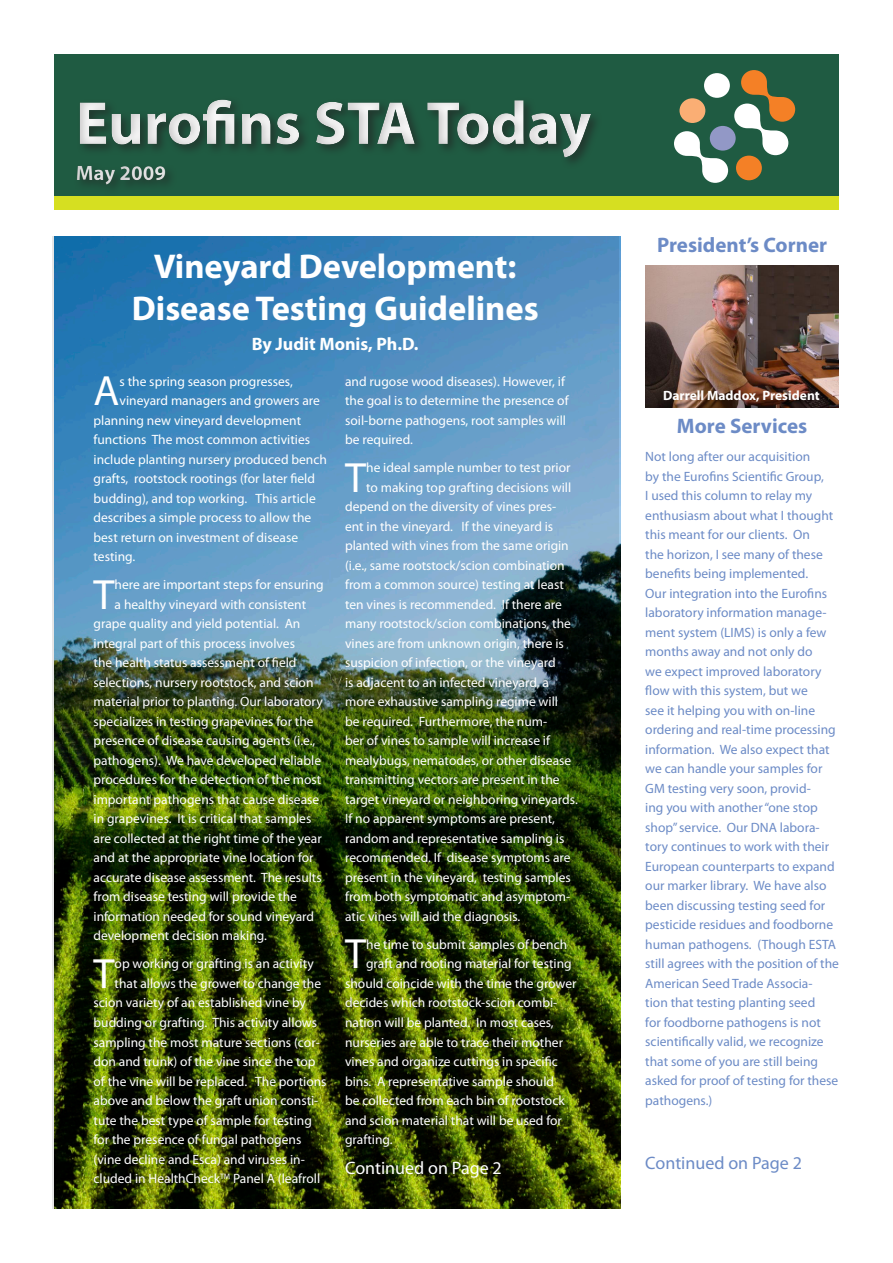
<style>
.page{position:relative;width:893px;height:1263px;background:#fff}
.page>*{position:absolute;margin:0;border:0;box-sizing:border-box;transform-origin:0 0}
.t1{font:700 61.5px "Myriad Pro";color:#fff}
.Body_2{font:42.45px "Myriad Pro";color:#fff}
.Title_2{font:700 34.5px/41.4px "Myriad Pro";color:#fff;text-align:center}
.Hard_Blue{font:700 21px "Myriad Pro";color:#6c8bc6}
.t2{font:700 21px "Myriad Pro";color:#fff}
.Title_2-2{font:700 18px "Myriad Pro";color:#fff}
.Body_1_Blue{font:18px "Myriad Pro";color:#6c8bc6}
.t3{font:18px "Myriad Pro";color:#fff}
.Body_2-2{font:13.5px/19.5px "Myriad Pro";color:#fff}
.Body_1_Blue-2{font:13.5px/19.5px "Myriad Pro";color:#6c8bc6}
.Title_2-3{font:700 13.5px "Myriad Pro";color:#fff}
</style>
<div class="page">
<div style="left:54px;top:54px;width:785px;height:142px;background:#1f5b42"></div>
<div style="left:54px;top:196px;width:785px;height:13px;background:#d6df21"></div>
<div style="left:710px;top:126px;width:26px;height:25px;background:#9298c6;border-radius:50%"></div>
<svg style="left:674px;top:131px;width:54px;height:52px"></svg>
<svg style="left:734px;top:70px;width:61px;height:85px"></svg>
<div style="left:736px;top:156px;width:26px;height:24px;background:#f48026;border-radius:50%"></div>
<div style="left:679px;top:98px;width:26px;height:25px;background:#faae74;border-radius:50%"></div>
<div style="left:704px;top:73px;width:26px;height:25px;background:#fff;border-radius:50%"></div>
<img style="left:53px;top:236px;width:566px;height:973px">
<div style="left:64px;top:82px;width:604px;height:115px;background:#231f20;opacity:.25"></div>
<img style="left:646px;top:266px;width:193px;height:141px">
<h1 class="t1" style="left:76px;top:83px;width:517px">Eurofins STA Today</h1>
<h3 class="t2" style="left:76px;top:159px;width:92px">May 2009</h3>
<p class="Title_2" style="left:132px;top:245px;width:408px">Vineyard Development:<br>Disease Testing Guidelines</p>
<p class="Title_2-2" style="left:252px;top:332px;width:168px">By Judit Monis, Ph.D.</p>
<p class="Body_2" style="left:94px;top:365px;width:27px">A</p>
<p class="Body_2-2" style="left:120px;top:371px;width:175px">s the spring season progresses,</p>
<p class="Body_2-2" style="left:120px;top:391px;width:202px">vineyard managers and growers are</p>
<p class="Body_2-2" style="left:94px;top:410px;width:209px">planning new vineyard development</p>
<p class="Body_2-2" style="left:94px;top:430px;width:218px">functions The most common activities</p>
<p class="Body_2-2" style="left:94px;top:449px;width:235px">include planting nursery produced bench</p>
<p class="Body_2-2" style="left:94px;top:469px;width:223px">grafts, rootstock rootings (for later field</p>
<p class="Body_2-2" style="left:94px;top:488px;width:224px">budding), and top working. This article</p>
<p class="Body_2-2" style="left:94px;top:508px;width:219px">describes a simple process to allow the</p>
<p class="Body_2-2" style="left:94px;top:527px;width:206px">best return on investment of disease</p>
<p class="Body_2-2" style="left:94px;top:547px;width:43px">testing.</p>
<p class="Body_2" style="left:94px;top:568px;width:23px">T</p>
<p class="Body_2-2" style="left:115px;top:575px;width:211px">here are important steps for ensuring</p>
<p class="Body_2-2" style="left:115px;top:594px;width:193px">a healthy vineyard with consistent</p>
<p class="Body_2-2" style="left:94px;top:614px;width:208px">grape quality and yield potential. An</p>
<p class="Body_2-2" style="left:94px;top:633px;width:203px">integral part of this process involves</p>
<p class="Body_2-2" style="left:94px;top:653px;width:205px">the health status assessment of field</p>
<p class="Body_2-2" style="left:94px;top:672px;width:221px">selections, nursery rootstock, and scion</p>
<p class="Body_2-2" style="left:94px;top:692px;width:231px">material prior to planting. Our laboratory</p>
<p class="Body_2-2" style="left:94px;top:711px;width:222px">specializes in testing grapevines for the</p>
<p class="Body_2-2" style="left:94px;top:731px;width:223px">presence of disease causing agents (i.e.,</p>
<p class="Body_2-2" style="left:94px;top:750px;width:229px">pathogens). We have developed reliable</p>
<p class="Body_2-2" style="left:94px;top:770px;width:229px">procedures for the detection of the most</p>
<p class="Body_2-2" style="left:94px;top:789px;width:227px">important pathogens that cause disease</p>
<p class="Body_2-2" style="left:94px;top:809px;width:219px">in grapevines. It is critical that samples</p>
<p class="Body_2-2" style="left:94px;top:828px;width:230px">are collected at the right time of the year</p>
<p class="Body_2-2" style="left:94px;top:848px;width:222px">and at the appropriate vine location for</p>
<p class="Body_2-2" style="left:94px;top:867px;width:230px">accurate disease assessment. The results</p>
<p class="Body_2-2" style="left:94px;top:887px;width:205px">from disease testing will provide the</p>
<p class="Body_2-2" style="left:94px;top:906px;width:222px">information needed for sound vineyard</p>
<p class="Body_2-2" style="left:94px;top:926px;width:175px">development decision making.</p>
<p class="Body_2" style="left:94px;top:947px;width:23px">T</p>
<p class="Body_2-2" style="left:115px;top:954px;width:201px">op working or grafting is an activity</p>
<p class="Body_2-2" style="left:115px;top:973px;width:208px">that allows the grower to change the</p>
<p class="Body_2-2" style="left:94px;top:993px;width:214px">scion variety of an established vine by</p>
<p class="Body_2-2" style="left:94px;top:1012px;width:225px">budding or grafting. This activity allows</p>
<p class="Body_2-2" style="left:94px;top:1032px;width:228px">sampling the most mature sections (cor-</p>
<p class="Body_2-2" style="left:94px;top:1051px;width:223px">don and trunk) of the vine since the top</p>
<p class="Body_2-2" style="left:94px;top:1071px;width:235px">of the vine will be replaced. The portions</p>
<p class="Body_2-2" style="left:94px;top:1090px;width:226px">above and below the graft union consti-</p>
<p class="Body_2-2" style="left:94px;top:1110px;width:220px">tute the best type of sample for testing</p>
<p class="Body_2-2" style="left:94px;top:1129px;width:209px">for the presence of fungal pathogens</p>
<p class="Body_2-2" style="left:94px;top:1149px;width:213px">(vine decline and Esca) and viruses in-</p>
<p class="Body_2-2" style="left:94px;top:1168px;width:228px">cluded in HealthCheck<sup>TM</sup> Panel A (leafroll</p>
<p class="Body_2-2" style="left:345px;top:371px;width:225px">and rugose wood diseases). However, if the goal is to determine the presence of soil-borne pathogens, root samples will be required.</p>
<p class="Body_2" style="left:345px;top:451px;width:23px">T</p>
<p class="Body_2-2" style="left:366px;top:458px;width:206px">he ideal sample number to test prior</p>
<p class="Body_2-2" style="left:366px;top:477px;width:206px">to making top grafting decisions will</p>
<p class="Body_2-2" style="left:345px;top:497px;width:213px">depend on the diversity of vines pres-</p>
<p class="Body_2-2" style="left:345px;top:516px;width:210px">ent in the vineyard. If the vineyard is</p>
<p class="Body_2-2" style="left:345px;top:536px;width:225px">planted with vines from the same origin</p>
<p class="Body_2-2" style="left:345px;top:555px;width:221px">(i.e., same rootstock/scion combination</p>
<p class="Body_2-2" style="left:345px;top:575px;width:220px">from a common source) testing at least</p>
<p class="Body_2-2" style="left:345px;top:594px;width:218px">ten vines is recommended. If there are</p>
<p class="Body_2-2" style="left:345px;top:614px;width:227px">many rootstock/scion combinations, the</p>
<p class="Body_2-2" style="left:345px;top:633px;width:220px">vines are from unknown origin, there is</p>
<p class="Body_2-2" style="left:345px;top:653px;width:212px">suspicion of infection, or the vineyard</p>
<p class="Body_2-2" style="left:345px;top:672px;width:205px">is adjacent to an infected vineyard, a</p>
<p class="Body_2-2" style="left:345px;top:692px;width:215px">more exhaustive sampling regime will</p>
<p class="Body_2-2" style="left:345px;top:711px;width:204px">be required. Furthermore, the num-</p>
<p class="Body_2-2" style="left:345px;top:731px;width:206px">ber of vines to sample will increase if</p>
<p class="Body_2-2" style="left:345px;top:750px;width:228px">mealybugs, nematodes, or other disease</p>
<p class="Body_2-2" style="left:345px;top:770px;width:216px">transmitting vectors are present in the</p>
<p class="Body_2-2" style="left:345px;top:789px;width:234px">target vineyard or neighboring vineyards.</p>
<p class="Body_2-2" style="left:345px;top:809px;width:211px">If no apparent symptoms are present,</p>
<p class="Body_2-2" style="left:345px;top:828px;width:221px">random and representative sampling is</p>
<p class="Body_2-2" style="left:345px;top:848px;width:227px">recommended. If disease symptoms are</p>
<p class="Body_2-2" style="left:345px;top:867px;width:227px">present in the vineyard, testing samples</p>
<p class="Body_2-2" style="left:345px;top:887px;width:227px">from both symptomatic and asymptom-</p>
<p class="Body_2-2" style="left:345px;top:906px;width:177px">atic vines will aid the diagnosis.</p>
<p class="Body_2" style="left:345px;top:928px;width:23px">T</p>
<p class="Body_2-2" style="left:366px;top:934px;width:203px">he time to submit samples of bench</p>
<p class="Body_2-2" style="left:366px;top:954px;width:207px">graft and rooting material for testing</p>
<p class="Body_2-2" style="left:345px;top:973px;width:233px">should coincide with the time the grower</p>
<p class="Body_2-2" style="left:345px;top:993px;width:214px">decides which rootstock-scion combi-</p>
<p class="Body_2-2" style="left:345px;top:1012px;width:210px">nation will be planted. In most cases,</p>
<p class="Body_2-2" style="left:345px;top:1032px;width:220px">nurseries are able to trace their mother</p>
<p class="Body_2-2" style="left:345px;top:1051px;width:214px">vines and organize cuttings in specific</p>
<p class="Body_2-2" style="left:345px;top:1071px;width:211px">bins. A representative sample should</p>
<p class="Body_2-2" style="left:345px;top:1090px;width:221px">be collected from each bin of rootstock</p>
<p class="Body_2-2" style="left:345px;top:1110px;width:218px">and scion material that will be used for</p>
<p class="Body_2-2" style="left:345px;top:1129px;width:49px">grafting.</p>
<p class="t3" style="left:345px;top:1157px;width:158px">Continued on Page 2</p>
<p class="Hard_Blue" style="left:657px;top:231px;width:171px">President’s Corner</p>
<p class="Title_2-3" style="left:663px;top:387px;width:158px">Darrell Maddox, President</p>
<p class="Hard_Blue" style="left:677px;top:412px;width:132px">More Services</p>
<p class="Body_1_Blue-2" style="left:645px;top:447px;width:195px">Not long after our acquisition<br>by the Eurofins Scientific Group,<br>I used this column to relay my enthusiasm about what I thought this meant for our clients. On<br>the horizon, I see many of these benefits being implemented.<br>Our integration into the Eurofins laboratory information manage&shy;ment system (LIMS) is only a few months away and not only do<br>we expect improved laboratory flow with this system, but we<br>see it helping you with on-line ordering and real-time processing information. We also expect that we can handle your samples for<br>GM testing very soon, provid-<br>ing you with another “one stop shop” service. Our DNA labora&shy;tory continues to work with their<br>European counterparts to expand our marker library. We have also been discussing testing seed for pesticide residues and foodborne human pathogens. (Though ESTA still agrees with the position of the<br>American Seed Trade Associa-<br>tion that testing planting seed<br>for foodborne pathogens is not scientifically valid, we recognize that some of you are still being asked for proof of testing for these pathogens.)</p>
<p class="Body_1_Blue" style="left:645px;top:1152px;width:158px">Continued on Page 2</p>
</div>
